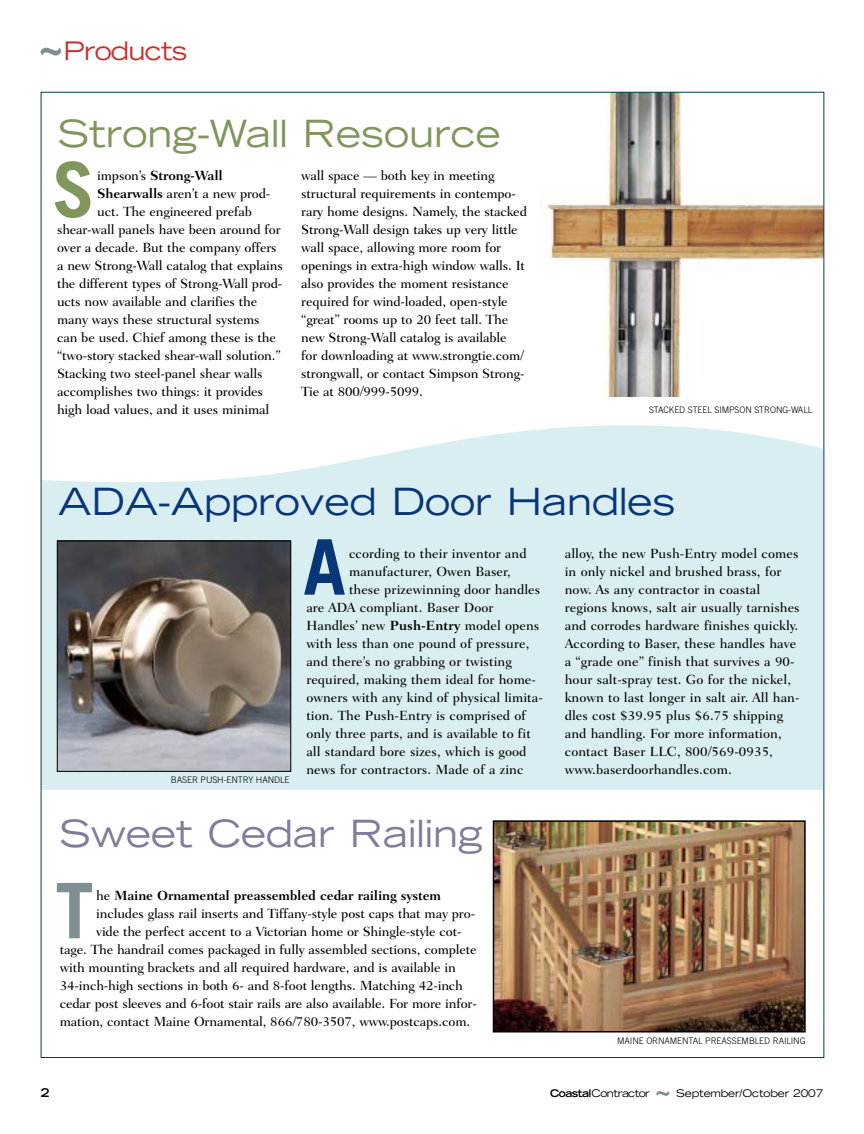
<style>
.page{position:relative;width:864px;height:1134px;background:#fff}
.page>*{position:absolute;margin:0;border:0;box-sizing:border-box;transform-origin:0 0}
.t1{font:700 76.65px "Trade Gothic";color:#093677}
.t2{font:700 76.65px "Trade Gothic";color:#80965d}
.t3{font:700 76.65px "Trade Gothic";color:#818f91}
.t4{font:expanded 37.5px "Trade Gothic LH";color:#093677}
.t5{font:expanded 37.5px "Trade Gothic LH";color:#80965d}
.t6{font:expanded 37.5px "Trade Gothic LH";color:#817c99}
.t7{font:700 expanded 28.5px "Trade Gothic LH";color:#7d8e90}
.t8{font:expanded 25.5px "Trade Gothic LH";letter-spacing:-.03em;color:#cb2f2a}
.t9{font:500 13.5px/18px "Fairfield LH";letter-spacing:-.01em;color:#000}
.t10{font:700 13.5px "Fairfield LH";letter-spacing:-.01em;color:#000}
.t11{font:700 expanded 12px "Trade Gothic LH";color:#000}
.t12{font:expanded 10.5px "Trade Gothic LH";letter-spacing:-.015em;color:#000}
.t13{font:expanded 10.5px "Trade Gothic LH";letter-spacing:-.05em;color:#000}
.t14{font:300 9px "Trade Gothic";letter-spacing:-.01em;color:#000}
.s1{font-family:"Trade Gothic";font-weight:700;font-stretch:normal;font-size:42px;color:#7d8e90}
.s2{font-weight:500}
.s3{font-weight:700}
</style>
<div class="page">
<img style="left:541px;top:94px;width:281px;height:302px">
<svg style="left:43px;top:425px;width:779px;height:365px;background:#dceff1"></svg>
<img style="left:496px;top:823px;width:307px;height:207px">
<div style="left:493px;top:820px;width:313px;height:213px;border:2px solid #000"></div>
<img style="left:59px;top:543px;width:230px;height:227px">
<div style="left:57px;top:541px;width:234px;height:231px;border:1px solid #000"></div>
<h3 class="t8" style="left:38px;top:41px;width:150px"><span class="s1">~</span>Products</h3>
<h2 class="t5" style="left:58px;top:119px;width:444px">Strong-Wall Resource</h2>
<p class="t10" style="left:97px;top:170px;width:127px"><span class="s2">impson’s</span> Strong-Wall</p>
<p class="t9" style="left:97px;top:186px;width:175px"><span class="s3">Shearwalls</span> aren’t a new prod-</p>
<p class="t9" style="left:97px;top:204px;width:156px">uct. The engineered prefab</p>
<p class="t9" style="left:57px;top:222px;width:225px">shear-wall panels have been around for</p>
<p class="t9" style="left:57px;top:240px;width:221px">over a decade. But the company offers</p>
<p class="t9" style="left:57px;top:258px;width:227px">a new Strong-Wall catalog that explains</p>
<p class="t9" style="left:57px;top:276px;width:227px">the different types of Strong-Wall prod-</p>
<p class="t9" style="left:57px;top:294px;width:202px">ucts now available and clarifies the</p>
<p class="t9" style="left:57px;top:312px;width:204px">many ways these structural systems</p>
<p class="t9" style="left:57px;top:330px;width:220px">can be used. Chief among these is the</p>
<p class="t9" style="left:57px;top:348px;width:225px">“two-story stacked shear-wall solution.”</p>
<p class="t9" style="left:57px;top:366px;width:207px">Stacking two steel-panel shear walls</p>
<p class="t9" style="left:57px;top:384px;width:207px">accomplishes two things: it provides</p>
<p class="t9" style="left:57px;top:402px;width:214px">high load values, and it uses minimal</p>
<h1 class="t2" style="left:52px;top:162px;width:44px">S</h1>
<p class="t9" style="left:301px;top:168px;width:227px">wall space — both key in meeting structural requirements in contempo&shy;rary home designs. Namely, the stacked Strong-Wall design takes up very little wall space, allowing more room for openings in extra-high window walls. It also provides the moment resistance required for wind-loaded, open-style “great” rooms up to 20 feet tall. The new Strong-Wall catalog is available<br>for downloading at www.strongtie.com/ strongwall, or contact Simpson Strong-Tie at 800/999-5099.</p>
<p class="t14" style="left:649px;top:407px;width:165px">STACKED STEEL SIMPSON STRONG-WALL</p>
<h2 class="t4" style="left:58px;top:488px;width:619px">ADA-Approved Door Handles</h2>
<h1 class="t1" style="left:303px;top:539px;width:44px">A</h1>
<p class="t9" style="left:565px;top:546px;width:236px">alloy, the new Push-Entry model comes in only nickel and brushed brass, for now. As any contractor in coastal regions knows, salt air usually tarnishes and corrodes hardware finishes quickly.<br>According to Baser, these handles have a “grade one” finish that survives a 90- hour salt-spray test. Go for the nickel, known to last longer in salt air. All han&shy;dles cost $39.95 plus $6.75 shipping and handling. For more information, contact Baser LLC, 800/569-0935, www.baserdoorhandles.com.</p>
<p class="t9" style="left:349px;top:546px;width:179px">ccording to their inventor and</p>
<p class="t9" style="left:349px;top:564px;width:163px">manufacturer, Owen Baser,</p>
<p class="t9" style="left:349px;top:582px;width:193px">these prizewinning door handles</p>
<p class="t9" style="left:306px;top:600px;width:189px">are ADA compliant. Baser Door</p>
<p class="t9" style="left:306px;top:618px;width:235px">Handles’ new <span class="s3">Push-Entry</span> model opens</p>
<p class="t9" style="left:306px;top:636px;width:225px">with less than one pound of pressure,</p>
<p class="t9" style="left:306px;top:654px;width:207px">and there’s no grabbing or twisting</p>
<p class="t9" style="left:306px;top:672px;width:231px">required, making them ideal for home-</p>
<p class="t9" style="left:306px;top:690px;width:238px">owners with any kind of physical limita-</p>
<p class="t9" style="left:306px;top:708px;width:221px">tion. The Push-Entry is comprised of</p>
<p class="t9" style="left:306px;top:726px;width:226px">only three parts, and is available to fit</p>
<p class="t9" style="left:306px;top:744px;width:222px">all standard bore sizes, which is good</p>
<p class="t9" style="left:306px;top:762px;width:219px">news for contractors. Made of a zinc</p>
<p class="t14" style="left:171px;top:776px;width:120px">BASER PUSH-ENTRY HANDLE</p>
<h2 class="t6" style="left:60px;top:819px;width:425px">Sweet Cedar Railing</h2>
<p class="t10" style="left:96px;top:890px;width:346px"><span class="s2">he</span> Maine Ornamental preassembled cedar railing system</p>
<p class="t9" style="left:96px;top:906px;width:380px">includes glass rail inserts and Tiffany-style post caps that may pro-</p>
<p class="t9" style="left:96px;top:924px;width:367px">vide the perfect accent to a Victorian home or Shingle-style cot-</p>
<p class="t9" style="left:60px;top:942px;width:418px">tage. The handrail comes packaged in fully assembled sections, complete</p>
<p class="t9" style="left:60px;top:960px;width:398px">with mounting brackets and all required hardware, and is available in</p>
<p class="t9" style="left:60px;top:978px;width:405px">34-inch-high sections in both 6- and 8-foot lengths. Matching 42-inch</p>
<p class="t9" style="left:60px;top:996px;width:419px">cedar post sleeves and 6-foot stair rails are also available. For more infor-</p>
<p class="t9" style="left:60px;top:1014px;width:412px">mation, contact Maine Ornamental, 866/780-3507, www.postcaps.com.</p>
<h1 class="t3" style="left:55px;top:883px;width:40px">T</h1>
<p class="t14" style="left:617px;top:1038px;width:190px">MAINE ORNAMENTAL PREASSEMBLED RAILING</p>
<p class="t11" style="left:41px;top:1088px;width:10px">2</p>
<p class="t13" style="left:550px;top:1089px;width:101px"><span class="s3">Coastal</span>Contractor</p>
<h3 class="t7" style="left:654px;top:1081px;width:19px">~</h3>
<p class="t12" style="left:676px;top:1089px;width:149px">September/October 2007</p>
</div>
